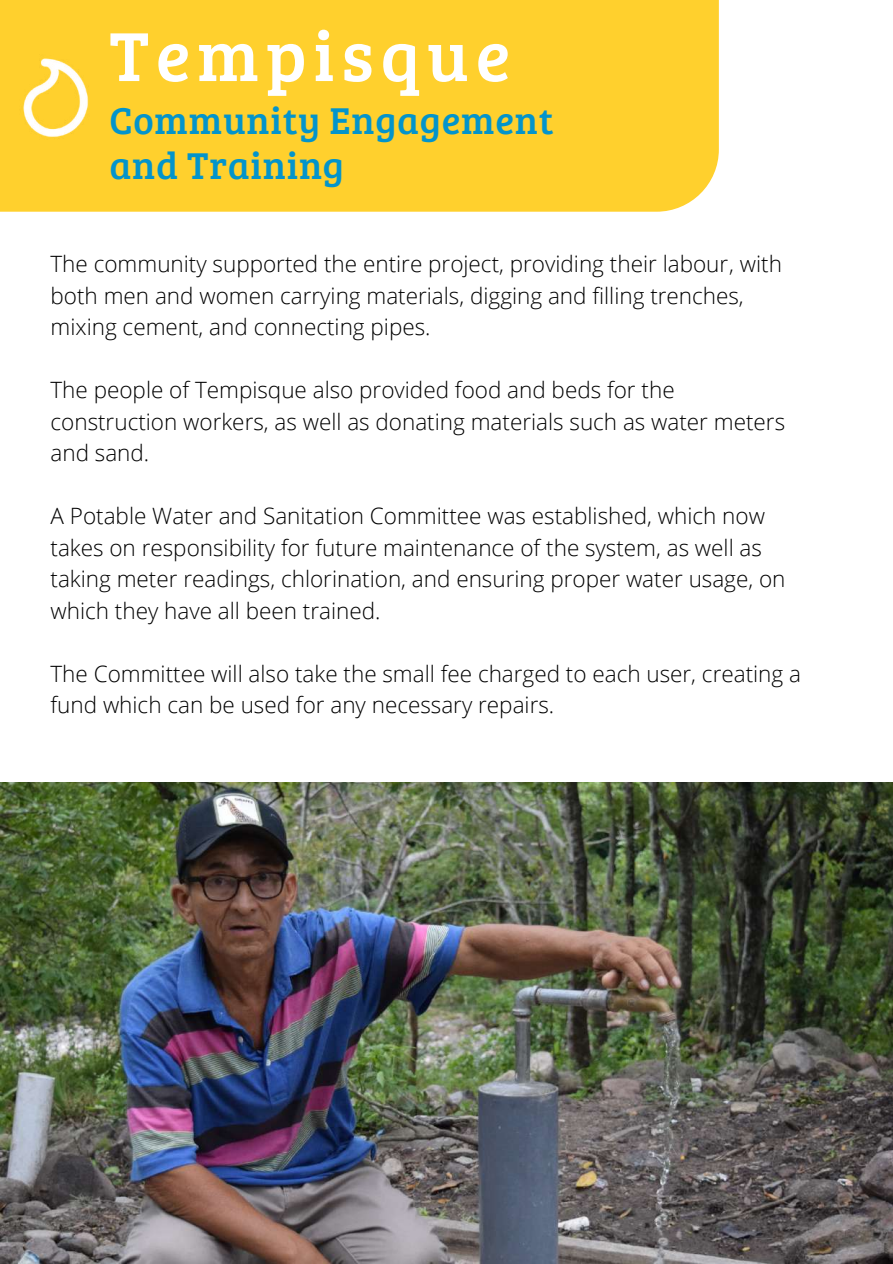
<style>
.page{position:relative;width:893px;height:1264px;background:#fff}
.page>*{position:absolute;margin:0;border:0;box-sizing:border-box;transform-origin:0 0}
.t1{font:71.7px "Bree Serif";letter-spacing:.095em;color:#fff}
.t2{font:38.55px/45.2px "Bree Serif";letter-spacing:.02em;color:#0394cb}
.t3{font:300 22.5px/31.5px "Open Sans";color:#000}
</style>
<div class="page">
<div style="left:0;top:0;width:718px;height:211px;background:#ffd02d"></div>
<img style="left:0;top:782px;width:892px;height:481px">
<img style="left:23px;top:58px;width:66px;height:79px">
<h1 class="t1" style="left:109px;top:4px;width:402px">Tempisque</h1>
<h2 class="t2" style="left:109px;top:96px;width:445px">Community Engagement and Training</h2>
<p class="t3" style="left:51px;top:248px;width:732px">The community supported the entire project, providing their labour, with both men and women carrying materials, digging and filling trenches, mixing cement, and connecting pipes.</p>
<p class="t3" style="left:51px;top:374px;width:736px">The people of Tempisque also provided food and beds for the construction workers, as well as donating materials such as water meters and sand.</p>
<p class="t3" style="left:51px;top:500px;width:736px">A Potable Water and Sanitation Committee was established, which now takes on responsibility for future maintenance of the system, as well as taking meter readings, chlorination, and ensuring proper water usage, on which they have all been trained.</p>
<p class="t3" style="left:51px;top:657px;width:752px">The Committee will also take the small fee charged to each user, creating a fund which can be used for any necessary repairs.</p>
</div>
